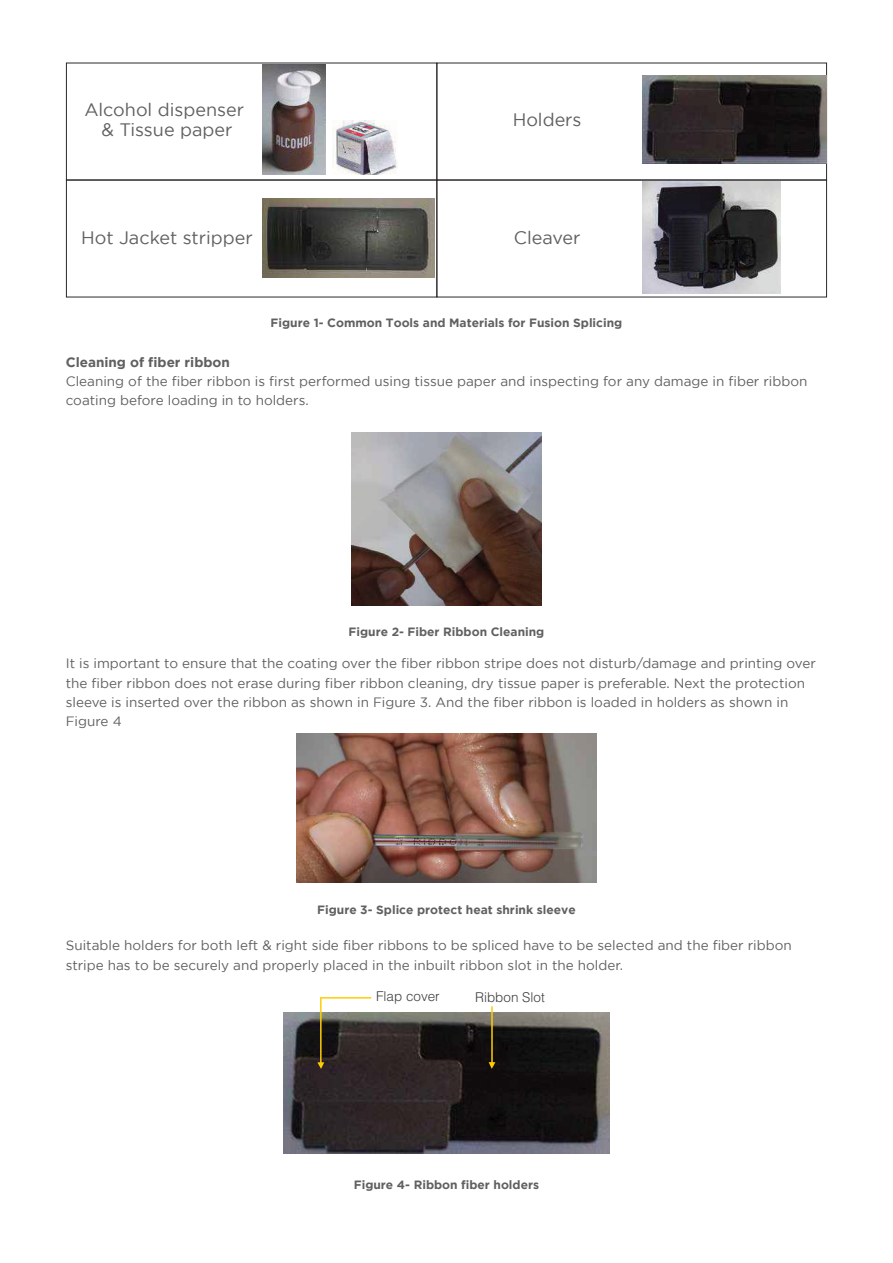
<style>
.page{position:relative;width:893px;height:1263px;background:#fff}
.page>*{position:absolute;margin:0;border:0;box-sizing:border-box;transform-origin:0 0}
.t1{font:18px/19.2px "Gotham";color:#606060;text-align:center}
.t2{font:13.5px/19.2px "Gotham";color:#606060}
.t3{font:700 13.5px "Gotham";color:#606060}
.t4{font:300 13.5px "Helvetica LT Std";color:#404040}
.t5{font:700 12px "Gotham";color:#606060}
</style>
<div class="page">
<div style="left:436px;top:180px;width:391px;height:117px;border:1px solid #2b2929"></div>
<div style="left:66px;top:180px;width:371px;height:117px;border:1px solid #2b2929"></div>
<img style="left:262px;top:198px;width:173px;height:79px">
<img style="left:643px;top:182px;width:137px;height:112px">
<div style="left:436px;top:63px;width:391px;height:117px;border:1px solid #2b2929"></div>
<div style="left:66px;top:63px;width:371px;height:117px;border:1px solid #2b2929"></div>
<img style="left:643px;top:76px;width:184px;height:88px">
<img style="left:262px;top:65px;width:63px;height:110px">
<img style="left:332px;top:121px;width:65px;height:54px">
<img style="left:351px;top:432px;width:191px;height:174px">
<img style="left:296px;top:734px;width:301px;height:149px">
<img style="left:283px;top:1012px;width:327px;height:141px">
<svg style="left:489px;top:1006px;width:6px;height:63px"></svg>
<svg style="left:317px;top:997px;width:54px;height:72px"></svg>
<h1 class="t1" style="left:84px;top:100px;width:161px">Alcohol dispenser &amp; Tissue paper</h1>
<h1 class="t1" style="left:513px;top:110px;width:70px">Holders</h1>
<h1 class="t1" style="left:81px;top:228px;width:173px">Hot Jacket stripper</h1>
<h1 class="t1" style="left:514px;top:228px;width:68px">Cleaver</h1>
<p class="t5" style="left:271px;top:316px;width:353px">Figure 1- Common Tools and Materials for Fusion Splicing</p>
<p class="t3" style="left:66px;top:354px;width:166px">Cleaning of fiber ribbon</p>
<p class="t2" style="left:66px;top:371px;width:743px">Cleaning of the fiber ribbon is first performed using tissue paper and inspecting for any damage in fiber ribbon coating before loading in to holders.</p>
<p class="t5" style="left:349px;top:625px;width:197px">Figure 2- Fiber Ribbon Cleaning</p>
<p class="t2" style="left:66px;top:654px;width:752px">It is important to ensure that the coating over the fiber ribbon stripe does not disturb/damage and printing over the fiber ribbon does not erase during fiber ribbon cleaning, dry tissue paper is preferable. Next the protection sleeve is inserted over the ribbon as shown in Figure 3. And the fiber ribbon is loaded in holders as shown in Figure 4</p>
<p class="t5" style="left:317px;top:903px;width:260px">Figure 3- Splice protect heat shrink sleeve</p>
<p class="t2" style="left:66px;top:936px;width:727px">Suitable holders for both left &amp; right side fiber ribbons to be spliced have to be selected and the fiber ribbon stripe has to be securely and properly placed in the inbuilt ribbon slot in the holder.</p>
<p class="t4" style="left:376px;top:988px;width:65px">Flap cover</p>
<p class="t4" style="left:475px;top:988px;width:71px">Ribbon Slot</p>
<p class="t5" style="left:354px;top:1178px;width:187px">Figure 4- Ribbon fiber holders</p>
</div>
